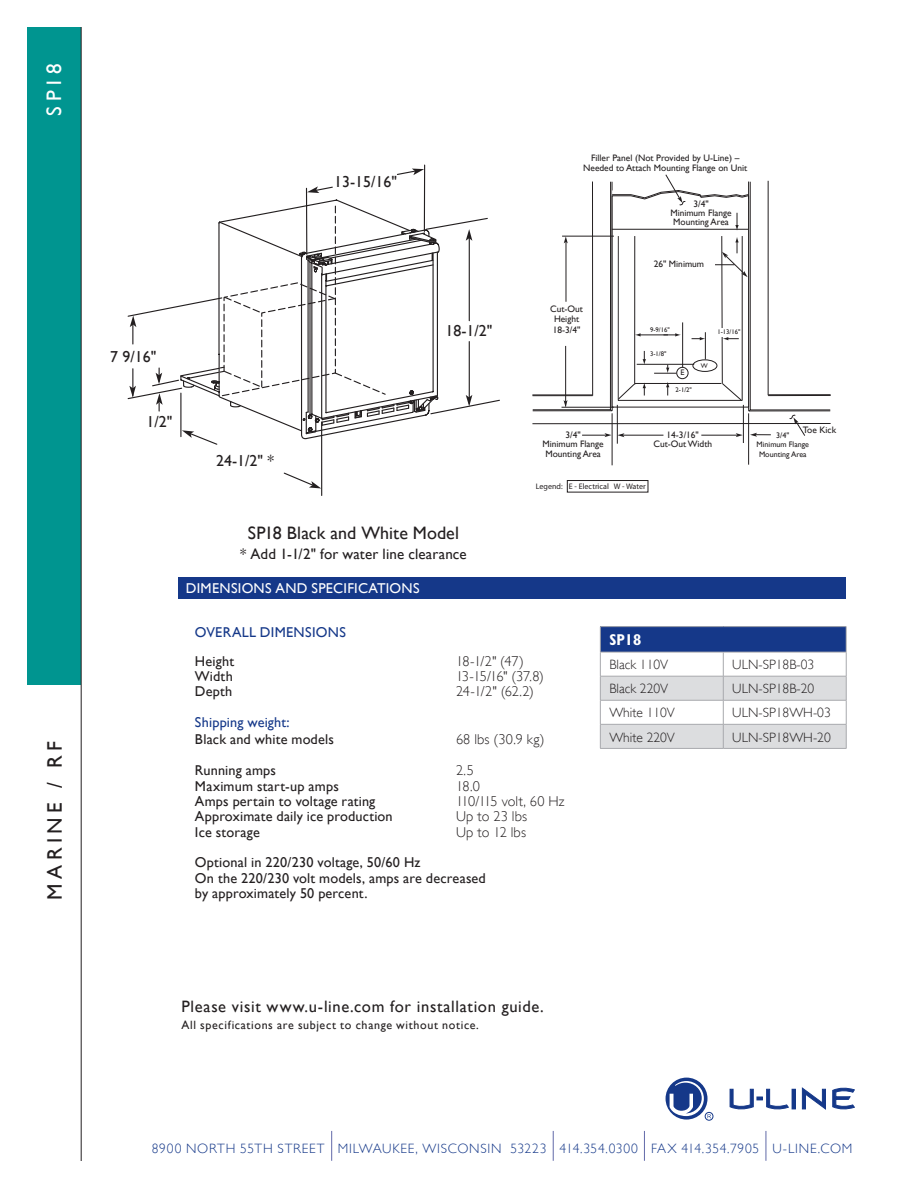
<style>
.page{position:relative;width:918px;height:1188px;background:#fff}
.page>*{position:absolute;margin:0;border:0;box-sizing:border-box;transform-origin:0 0}
.t1{font:21px "Gill Sans";letter-spacing:.205em;color:#231f20}
.t2{font:21px "Gill Sans";color:#fff}
.t3{font:18px "Gill Sans";color:#231f20}
.t4{font:16.5px "Gill Sans";letter-spacing:.04em;color:#231f20}
.t5{font:15.9px "Gill Sans";color:#231f20}
.t6{font:700 condensed 15.75px "Gill Sans";color:#fff}
.t7{font:15px "Gill Sans";letter-spacing:.01em;color:#231f20}
.t8{font:14.25px/15.5px "Gill Sans";letter-spacing:.01em;color:#231f20}
.t9{font:300 14.25px "Gill Sans";letter-spacing:-.02em;color:#231f20}
.t10{font:14.25px "Gill Sans";letter-spacing:.015em;color:#153889}
.t11{font:14.25px "Gill Sans";letter-spacing:.015em;color:#fff}
.t12{font:300 14.25px "Gill Sans";letter-spacing:-.045em;color:#231f20}
.t13{font:300 13.5px "Gill Sans";color:#231f20}
.t14{font:300 13.5px "Gill Sans";letter-spacing:.055em;color:#153889}
.t15{font:12px "Gill Sans";letter-spacing:.055em;color:#231f20}
.t16{font:9.3px/9.3px "Gill Sans";color:#231f20;text-align:center}
.t17{font:7.95px/9.3px "Gill Sans";color:#231f20;text-align:center}
.t18{font:7.95px "Myriad";color:#231f20}
.t19{font:6.75px "Gill Sans";color:#231f20}
</style>
<div class="page">
<svg style="left:564px;top:400px;width:4px;height:7px"></svg>
<svg style="left:564px;top:237px;width:4px;height:6px"></svg>
<hr style="left:566px;top:240px;width:1px;height:62px;background:#231f20">
<hr style="left:750px;top:410px;width:80px;height:1px;background:#231f20">
<hr style="left:533px;top:409px;width:77px;height:1px;background:#231f20">
<hr style="left:592px;top:182px;width:1px;height:213px;background:#231f20">
<hr style="left:532px;top:423px;width:299px;height:1px;background:#231f20">
<hr style="left:749px;top:411px;width:81px;height:1px;background:#231f20">
<hr style="left:533px;top:410px;width:79px;height:1px;background:#231f20">
<hr style="left:768px;top:395px;width:63px;height:1px;background:#231f20">
<hr style="left:533px;top:395px;width:60px;height:1px;background:#231f20">
<hr style="left:768px;top:394px;width:63px;height:1px;background:#231f20">
<hr style="left:768px;top:181px;width:1px;height:214px;background:#231f20">
<hr style="left:532px;top:395px;width:60px;height:1px;background:#231f20">
<hr style="left:622px;top:435px;width:41px;height:1px;background:#231f20">
<hr style="left:701px;top:435px;width:36px;height:1px;background:#231f20">
<svg style="left:736px;top:433px;width:7px;height:4px"></svg>
<svg style="left:582px;top:433px;width:42px;height:4px"></svg>
<hr style="left:743px;top:405px;width:1px;height:38px;background:#231f20">
<hr style="left:748px;top:413px;width:1px;height:52px;background:#231f20">
<hr style="left:617px;top:405px;width:1px;height:39px;background:#231f20">
<hr style="left:612px;top:413px;width:1px;height:52px;background:#231f20">
<svg style="left:789px;top:415px;width:16px;height:21px"></svg>
<hr style="left:562px;top:236px;width:52px;height:1px;background:#231f20">
<hr style="left:562px;top:407px;width:52px;height:1px;background:#231f20">
<hr style="left:565px;top:346px;width:1px;height:60px;background:#231f20">
<svg style="left:750px;top:433px;width:21px;height:4px"></svg>
<svg style="left:609px;top:174px;width:142px;height:238px"></svg>
<div style="left:715px;top:328px;width:22px;height:9px;background:#fff"></div>
<div style="left:567px;top:480px;width:81px;height:12px;border:1px solid #231f20"></div>
<div style="left:178px;top:577px;width:668px;height:21px;background:#153889"></div>
<hr style="left:331px;top:1131px;width:1px;height:30px;background:#6169a8">
<hr style="left:553px;top:1131px;width:1px;height:30px;background:#6169a8">
<hr style="left:644px;top:1131px;width:1px;height:30px;background:#6169a8">
<hr style="left:766px;top:1131px;width:1px;height:30px;background:#6169a8">
<div style="left:27px;top:27px;width:54px;height:657px;background:#009590"></div>
<hr style="left:81px;top:27px;width:1px;height:1134px;background:#231f20">
<div style="left:792px;top:1089px;width:4px;height:20px;border:1px solid #153889"></div>
<svg style="left:802px;top:1088px;width:24px;height:21px"></svg>
<svg style="left:833px;top:1087px;width:22px;height:23px"></svg>
<svg style="left:730px;top:1089px;width:59px;height:21px"></svg>
<svg style="left:666px;top:1078px;width:45px;height:42px"></svg>
<div style="left:705px;top:1112px;width:8px;height:9px;border:1px solid #153889;border-radius:50%"></div>
<hr style="left:306px;top:188px;width:1px;height:66px;background:#231f20">
<hr style="left:424px;top:165px;width:1px;height:66px;background:#231f20">
<svg style="left:397px;top:169px;width:27px;height:6px"></svg>
<svg style="left:307px;top:186px;width:26px;height:7px"></svg>
<svg style="left:283px;top:472px;width:38px;height:16px"></svg>
<svg style="left:127px;top:199px;width:373px;height:247px"></svg>
<hr style="left:600px;top:626px;width:123px;height:1px;background:#a8a9ad">
<hr style="left:723px;top:626px;width:123px;height:1px;background:#a8a9ad">
<svg style="left:600px;top:627px;width:247px;height:121px"></svg>
<hr style="left:600px;top:748px;width:123px;height:1px;background:#a8a9ad">
<hr style="left:723px;top:748px;width:123px;height:1px;background:#a8a9ad">
<h1 class="t2" style="left:42px;top:116px;width:54px;rotate:-90deg">SP18</h1>
<h1 class="t1" style="left:42px;top:900px;width:160px;rotate:-90deg">marine / RF</h1>
<p class="t5" style="left:110px;top:347px;width:48px">7 9/16"</p>
<p class="t5" style="left:147px;top:413px;width:27px">1/2"</p>
<p class="t5" style="left:216px;top:452px;width:59px">24-1/2" *</p>
<p class="t5" style="left:334px;top:172px;width:64px">13-15/16"</p>
<p class="t5" style="left:446px;top:321px;width:48px">18-1/2"</p>
<p class="t3" style="left:248px;top:522px;width:213px">SP18 Black and White Model</p>
<p class="t7" style="left:240px;top:545px;width:228px">* Add 1-1/2" for water line clearance</p>
<p class="t11" style="left:186px;top:580px;width:235px">DIM ENSIONS AND SPECIFICATIONS</p>
<p class="t16" style="left:583px;top:154px;width:166px">Filler Panel (Not Provided by U-Line) –<br>Needed to Attach Mounting Flange on Unit</p>
<p class="t16" style="left:670px;top:199px;width:63px">3/4"<br>Minimum Flange<br>Mounting Area</p>
<p class="t16" style="left:654px;top:260px;width:52px">26" Minimum</p>
<p class="t16" style="left:550px;top:303px;width:34px;line-height:10.6px;text-align:left">Cut-Out<br>Height<br>18-3/4"</p>
<p class="t16" style="left:542px;top:430px;width:63px">3/4"<br>Minimum Flange<br>Mounting Area</p>
<p class="t19" style="left:650px;top:326px;width:21px">9-9/16"</p>
<p class="t19" style="left:650px;top:350px;width:18px">3-1/8"</p>
<p class="t17" style="left:680px;top:368px;width:6px">E</p>
<p class="t19" style="left:676px;top:386px;width:18px">2-1/2"</p>
<p class="t19" style="left:701px;top:362px;width:8px">W</p>
<p class="t19" style="left:717px;top:328px;width:25px">1-13/16"</p>
<p class="t16" style="left:653px;top:430px;width:60px">14-3/16"<br>Cut-Out Width</p>
<p class="t18" style="left:536px;top:482px;width:111px">Legend: E - Electrical W - Water</p>
<p class="t16" style="left:803px;top:426px;width:35px">Toe Kick</p>
<p class="t17" style="left:757px;top:431px;width:54px">3/4"<br>Minimum Flange<br>Mounting Area</p>
<p class="t10" style="left:195px;top:623px;width:30px">Overa</p>
<p class="t10" style="left:242px;top:623px;width:104px">ll Dimensions</p>
<p class="t8" style="left:195px;top:653px;width:41px">Height</p>
<p class="t9" style="left:456px;top:653px;width:69px">18-1/2" (47)</p>
<p class="t8" style="left:195px;top:668px;width:39px">Width</p>
<p class="t9" style="left:456px;top:668px;width:90px">13-15/16" (37.8)</p>
<p class="t8" style="left:195px;top:684px;width:39px">Depth</p>
<p class="t9" style="left:456px;top:684px;width:79px">24-1/2" (62.2)</p>
<p class="t10" style="left:195px;top:714px;width:96px">Shipping weight:</p>
<p class="t8" style="left:195px;top:732px;width:140px">Black and white models</p>
<p class="t9" style="left:456px;top:731px;width:90px">68 LBS (30.9 KG)</p>
<p class="t8" style="left:195px;top:762px;width:83px">Running amps</p>
<p class="t9" style="left:456px;top:762px;width:19px">2.5</p>
<p class="t8" style="left:195px;top:778px;width:145px">M aximum start-up amps</p>
<p class="t9" style="left:456px;top:778px;width:26px">18.0</p>
<p class="t8" style="left:195px;top:793px;width:182px">Amps pertain to voltage rating</p>
<p class="t12" style="left:456px;top:793px;width:110px">110/115 VOLT, 60 HZ</p>
<p class="t8" style="left:195px;top:809px;width:199px">Approximate daily ice production</p>
<p class="t9" style="left:456px;top:808px;width:73px">UP TO 23 LBS</p>
<p class="t8" style="left:195px;top:824px;width:66px">Ice storage</p>
<p class="t9" style="left:456px;top:824px;width:72px">UP TO 12 LBS</p>
<p class="t8" style="left:195px;top:855px;width:292px">Optional in 220/230 voltage, 50/60 Hz<br>On the 220/230 volt models, amps are decreased by approximately 50 percent.</p>
<p class="t6" style="left:609px;top:631px;width:34px">SP18</p>
<p class="t13" style="left:609px;top:657px;width:60px">BLACK 110V</p>
<p class="t13" style="left:732px;top:657px;width:83px">ULN-SP18B-03</p>
<p class="t13" style="left:609px;top:681px;width:60px">BLACK 220V</p>
<p class="t13" style="left:732px;top:681px;width:83px">ULN-SP18B-20</p>
<p class="t13" style="left:609px;top:705px;width:67px">WHITE 110V</p>
<p class="t13" style="left:732px;top:705px;width:100px">ULN-SP18WH-03</p>
<p class="t13" style="left:609px;top:729px;width:67px">WHITE 220V</p>
<p class="t13" style="left:732px;top:729px;width:100px">ULN-SP18WH-20</p>
<p class="t4" style="left:182px;top:997px;width:364px">Please visit www.u-line.com for installation guide.</p>
<p class="t15" style="left:182px;top:1017px;width:299px">All specifications are subject to change without notice.</p>
<p class="t14" style="left:152px;top:1141px;width:700px">8900 NORTH 55TH STREET MILWAUKEE, WISCONSIN 53223 414.354.0300 FAX 414.354.7905 U-LIN E.COM</p>
</div>
